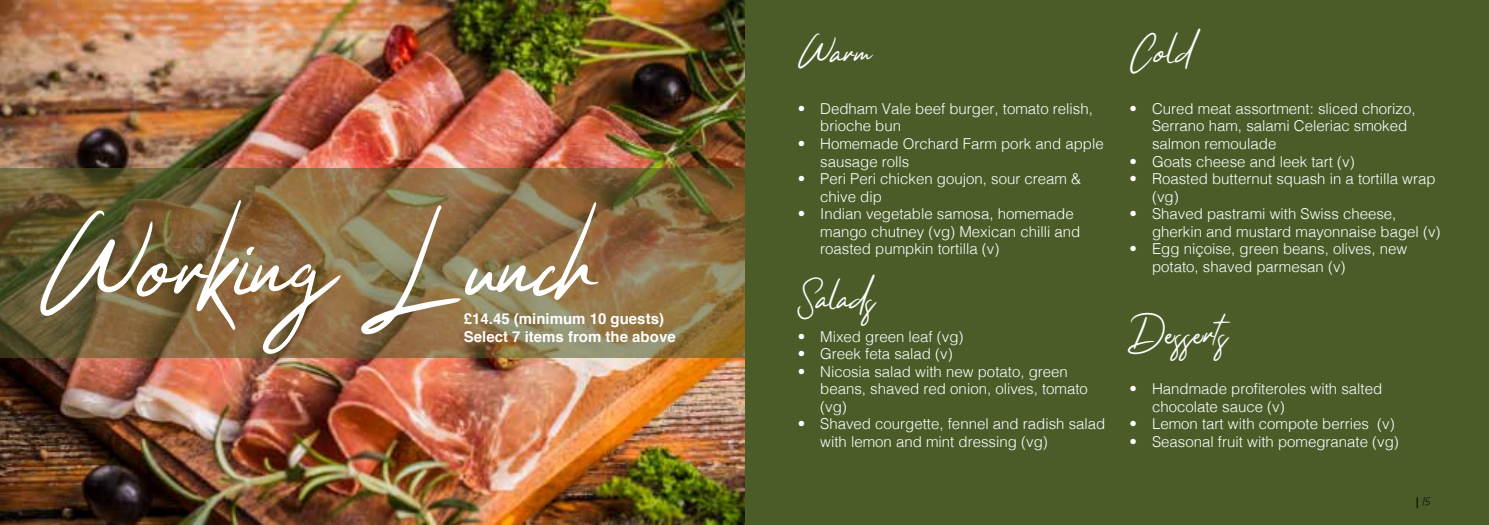
<style>
.page{position:relative;width:1489px;height:525px;background:#fff}
.page>*{position:absolute;margin:0;border:0;box-sizing:border-box;transform-origin:0 0}
.t1{font:90px "Thankfully";color:#fff}
.t2{font:30px "Thankfully";color:#fff}
.t3{font:300 15px/17.5px "Helvetica";color:#fff}
.t4{font:700 15px/17.5px "Helvetica";color:#fff}
.t5{font:10px "Thankfully";color:#000}
</style>
<div class="page">
<div style="left:744px;top:0;width:744px;height:524px;background:#4b5c29"></div>
<img style="left:0;top:0;width:744px;height:524px">
<svg style="left:0;top:167px;width:745px;height:190px;background:#816940"></svg>
<h1 class="t1" style="left:39px;top:209px;width:556px">Working Lunch</h1>
<p class="t4" style="left:464px;top:310px;width:213px">£14.45 (minimum 10 guests)<br>Select 7 items from the above</p>
<h2 class="t2" style="left:797px;top:33px;width:76px">Warm</h2>
<p class="t3" style="left:820px;top:99px;width:274px;text-indent:-22px">• Dedham Vale beef burger, tomato relish, brioche bun</p>
<p class="t3" style="left:820px;top:134px;width:285px;text-indent:-22px">• Homemade Orchard Farm pork and apple sausage rolls</p>
<p class="t3" style="left:820px;top:169px;width:262px;text-indent:-22px">• Peri Peri chicken goujon, sour cream &amp; chive dip</p>
<p class="t3" style="left:820px;top:204px;width:262px;text-indent:-22px">• Indian vegetable samosa, homemade mango chutney (vg) Mexican chilli and roasted pumpkin tortilla (v)</p>
<h2 class="t2" style="left:797px;top:278px;width:79px">Salads</h2>
<p class="t3" style="left:797px;top:326px;width:167px">• Mixed green leaf (vg)</p>
<p class="t3" style="left:797px;top:344px;width:157px">• Greek feta salad (v)</p>
<p class="t3" style="left:820px;top:361px;width:269px;text-indent:-22px">• Nicosia salad with new potato, green beans, shaved red onion, olives, tomato (vg)</p>
<p class="t3" style="left:820px;top:414px;width:287px;text-indent:-22px">• Shaved courgette, fennel and radish salad with lemon and mint dressing (vg)</p>
<h2 class="t2" style="left:1129px;top:33px;width:63px">Cold</h2>
<p class="t3" style="left:1151px;top:99px;width:265px;text-indent:-22px">• Cured meat assortment: sliced chorizo,<br>Serrano ham, salami Celeriac smoked salmon remoulade</p>
<p class="t3" style="left:1129px;top:151px;width:227px">• Goats cheese and leek tart (v)</p>
<p class="t3" style="left:1151px;top:169px;width:285px;text-indent:-22px">• Roasted butternut squash in a tortilla wrap (vg)</p>
<p class="t3" style="left:1151px;top:204px;width:290px;text-indent:-22px">• Shaved pastrami with Swiss cheese, gherkin and mustard mayonnaise bagel (v)</p>
<p class="t3" style="left:1151px;top:239px;width:257px;text-indent:-22px">• Egg niçoise, green beans, olives, new potato, shaved parmesan (v)</p>
<h2 class="t2" style="left:1129px;top:313px;width:100px">Desserts</h2>
<p class="t3" style="left:1151px;top:379px;width:232px;text-indent:-22px">• Handmade profiteroles with salted chocolate sauce (v)</p>
<p class="t3" style="left:1129px;top:414px;width:267px">• Lemon tart with compote berries (v)</p>
<p class="t3" style="left:1129px;top:431px;width:271px">• Seasonal fruit with pomegranate (vg)</p>
<p class="t5" style="left:1422px;top:495px;width:9px">15</p>
</div>
